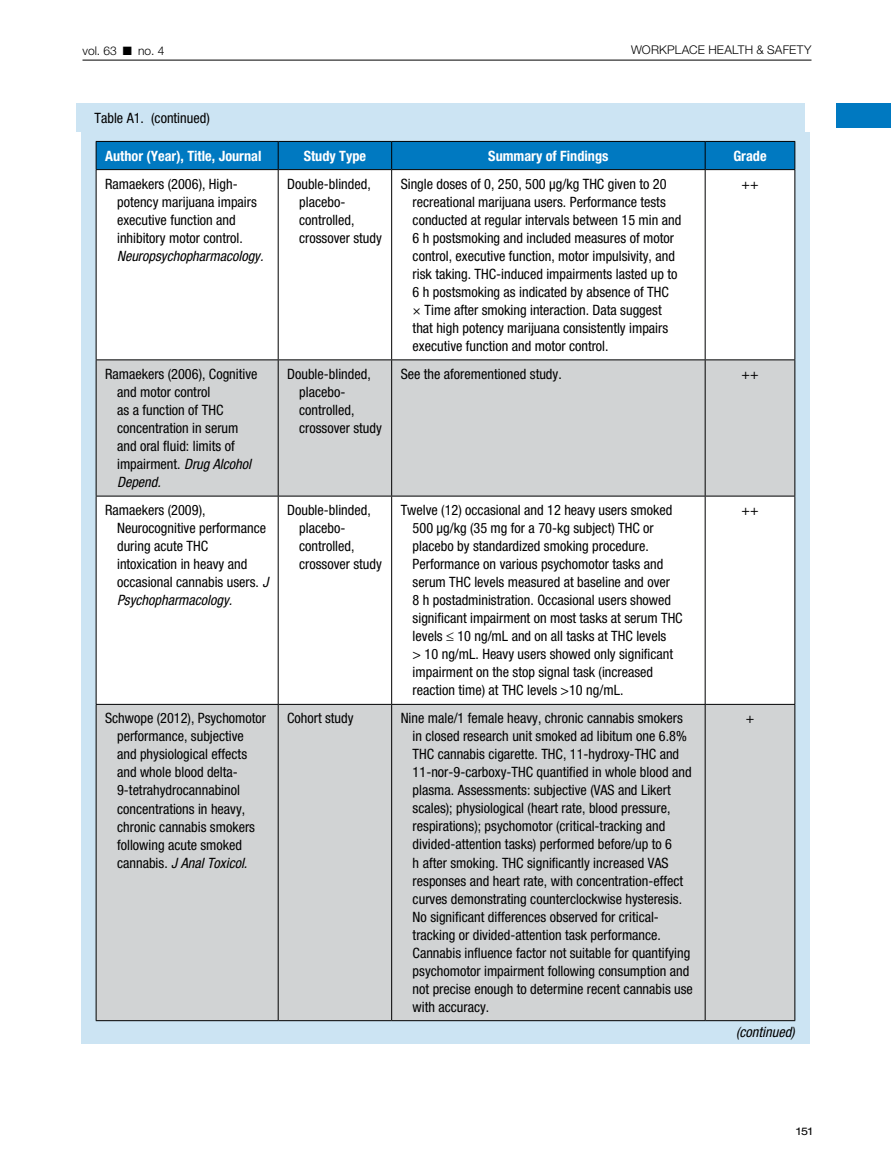
<style>
.page{position:relative;width:891px;height:1175px;background:#fff}
.page>*{position:absolute;margin:0;border:0;box-sizing:border-box;transform-origin:0 0}
.t1{font:condensed 14.25px/18px "Helvetica Neue LT Std";color:#000}
.t2{font:700 condensed 14.25px "Helvetica Neue LT Std";color:#fff}
.t3{font:italic condensed 14.25px "Helvetica Neue LT Std";color:#000}
.t4{font:300 12px "Helvetica Neue LT Std";letter-spacing:.015em;color:#000}
.t5{font:expanded 10.5px "Helvetica Neue LT Std";color:#000}
.s1{font-style:italic}
</style>
<div class="page">
<hr style="left:82px;top:60px;width:730px;height:1px;background:#000">
<div style="left:836px;top:104px;width:55px;height:24px;background:#0079c1"></div>
<div style="left:81px;top:132px;width:729px;height:911px;background:#cce4f3"></div>
<div style="left:97px;top:170px;width:608px;height:189px;background:#fff"></div>
<div style="left:706px;top:170px;width:89px;height:189px;background:#fff"></div>
<svg style="left:97px;top:360px;width:698px;height:660px;background:#dee0e0"></svg>
<svg style="left:96px;top:141px;width:700px;height:29px;background:#0071b3"></svg>
<hr style="left:705px;top:169px;width:90px;height:1px;background:#000">
<hr style="left:96px;top:170px;width:1px;height:189px;background:#000">
<hr style="left:278px;top:170px;width:1px;height:189px;background:#000">
<hr style="left:391px;top:170px;width:1px;height:189px;background:#000">
<hr style="left:705px;top:170px;width:1px;height:189px;background:#000">
<hr style="left:795px;top:170px;width:1px;height:189px;background:#000">
<hr style="left:96px;top:359px;width:182px;height:1px;background:#000">
<hr style="left:96px;top:360px;width:1px;height:136px;background:#000">
<hr style="left:278px;top:359px;width:114px;height:1px;background:#000">
<hr style="left:278px;top:360px;width:1px;height:136px;background:#000">
<hr style="left:392px;top:359px;width:313px;height:1px;background:#000">
<hr style="left:391px;top:360px;width:1px;height:136px;background:#000">
<hr style="left:705px;top:359px;width:90px;height:1px;background:#000">
<hr style="left:705px;top:360px;width:1px;height:136px;background:#000">
<hr style="left:795px;top:360px;width:1px;height:136px;background:#000">
<hr style="left:96px;top:496px;width:182px;height:1px;background:#000">
<hr style="left:96px;top:496px;width:1px;height:208px;background:#000">
<hr style="left:278px;top:496px;width:114px;height:1px;background:#000">
<hr style="left:278px;top:496px;width:1px;height:208px;background:#000">
<hr style="left:392px;top:496px;width:313px;height:1px;background:#000">
<hr style="left:391px;top:496px;width:1px;height:208px;background:#000">
<hr style="left:705px;top:496px;width:90px;height:1px;background:#000">
<hr style="left:705px;top:496px;width:1px;height:208px;background:#000">
<hr style="left:795px;top:496px;width:1px;height:208px;background:#000">
<hr style="left:96px;top:704px;width:182px;height:1px;background:#000">
<hr style="left:96px;top:704px;width:1px;height:316px;background:#000">
<hr style="left:278px;top:704px;width:114px;height:1px;background:#000">
<hr style="left:278px;top:704px;width:1px;height:316px;background:#000">
<hr style="left:392px;top:704px;width:313px;height:1px;background:#000">
<hr style="left:391px;top:704px;width:1px;height:316px;background:#000">
<hr style="left:705px;top:704px;width:90px;height:1px;background:#000">
<hr style="left:705px;top:704px;width:1px;height:316px;background:#000">
<hr style="left:795px;top:704px;width:1px;height:316px;background:#000">
<hr style="left:96px;top:1020px;width:182px;height:1px;background:#000">
<hr style="left:278px;top:1020px;width:114px;height:1px;background:#000">
<hr style="left:392px;top:1020px;width:313px;height:1px;background:#000">
<hr style="left:705px;top:1020px;width:90px;height:1px;background:#000">
<div style="left:76px;top:104px;width:730px;height:28px;background:#cce4f3"></div>
<p class="t4" style="left:82px;top:44px;width:84px">vol. 63 ■ no. 4</p>
<p class="t4" style="left:631px;top:42px;width:182px">WORKPLACE HEALTH &amp; SAFETY</p>
<p class="t1" style="left:94px;top:109px;width:117px">Table A1. (continued)</p>
<p class="t2" style="left:105px;top:147px;width:158px">Author (Year), Title, Journal</p>
<p class="t2" style="left:304px;top:147px;width:64px">Study Type</p>
<p class="t2" style="left:488px;top:147px;width:122px">Summary of Findings</p>
<p class="t2" style="left:733px;top:147px;width:35px">Grade</p>
<p class="t1" style="left:117px;top:175px;width:141px;text-indent:-12px">Ramaekers (2006), High&shy;potency marijuana impairs executive function and inhibitory motor control.</p>
<p class="t3" style="left:117px;top:247px;width:148px">Neuropsychopharmacology.</p>
<p class="t1" style="left:299px;top:175px;width:84px;text-indent:-12px">Double-blinded, placebo&shy;controlled, crossover study</p>
<p class="t1" style="left:413px;top:175px;width:270px;text-indent:-12px">Single doses of 0, 250, 500 µg/kg THC given to 20 recreational marijuana users. Performance tests conducted at regular intervals between 15 min and 6 h postsmoking and included measures of motor control, executive function, motor impulsivity, and risk taking. THC-induced impairments lasted up to 6 h postsmoking as indicated by absence of THC<br>× Time after smoking interaction. Data suggest that high potency marijuana consistently impairs executive function and motor control.</p>
<p class="t1" style="left:741px;top:175px;width:19px">++</p>
<p class="t1" style="left:117px;top:365px;width:142px;text-indent:-12px">Ramaekers (2006), Cognitive and motor control<br>as a function of THC concentration in serum and oral fluid: limits of impairment. <span class="s1">Drug Alcohol<br>Depend.</span></p>
<p class="t1" style="left:299px;top:365px;width:84px;text-indent:-12px">Double-blinded, placebo&shy;controlled, crossover study</p>
<p class="t1" style="left:401px;top:365px;width:163px">See the aforementioned study.</p>
<p class="t1" style="left:741px;top:365px;width:19px">++</p>
<p class="t1" style="left:117px;top:501px;width:153px;text-indent:-12px">Ramaekers (2009),<br>Neurocognitive performance during acute THC intoxication in heavy and occasional cannabis users. <span class="s1">J<br>Psychopharmacology.</span></p>
<p class="t1" style="left:299px;top:501px;width:84px;text-indent:-12px">Double-blinded, placebo&shy;controlled, crossover study</p>
<p class="t1" style="left:413px;top:501px;width:272px;text-indent:-12px">Twelve (12) occasional and 12 heavy users smoked 500 µg/kg (35 mg for a 70-kg subject) THC or placebo by standardized smoking procedure.<br>Performance on various psychomotor tasks and serum THC levels measured at baseline and over<br>8 h postadministration. Occasional users showed significant impairment on most tasks at serum THC levels ≤ 10 ng/mL and on all tasks at THC levels<br>&gt; 10 ng/mL. Heavy users showed only significant impairment on the stop signal task (increased reaction time) at THC levels &gt;10 ng/mL.</p>
<p class="t1" style="left:741px;top:501px;width:19px">++</p>
<p class="t1" style="left:117px;top:709px;width:151px;text-indent:-12px">Schwope (2012), Psychomotor performance, subjective and physiological effects and whole blood delta-<br>9-tetrahydrocannabinol concentrations in heavy, chronic cannabis smokers following acute smoked cannabis. <span class="s1">J Anal Toxicol.</span></p>
<p class="t1" style="left:287px;top:709px;width:68px">Cohort study</p>
<p class="t1" style="left:413px;top:709px;width:282px;text-indent:-12px">Nine male/1 female heavy, chronic cannabis smokers in closed research unit smoked ad libitum one 6.8% THC cannabis cigarette. THC, 11-hydroxy-THC and 11-nor-9-carboxy-THC quantified in whole blood and plasma. Assessments: subjective (VAS and Likert scales); physiological (heart rate, blood pressure, respirations); psychomotor (critical-tracking and divided-attention tasks) performed before/up to 6<br>h after smoking. THC significantly increased VAS responses and heart rate, with concentration-effect curves demonstrating counterclockwise hysteresis.<br>No significant differences observed for critical&shy;tracking or divided-attention task performance.<br>Cannabis influence factor not suitable for quantifying psychomotor impairment following consumption and not precise enough to determine recent cannabis use with accuracy.</p>
<p class="t1" style="left:746px;top:709px;width:10px">+</p>
<p class="t3" style="left:736px;top:1023px;width:60px">(continued)</p>
<p class="t5" style="left:796px;top:1124px;width:18px">151</p>
</div>
